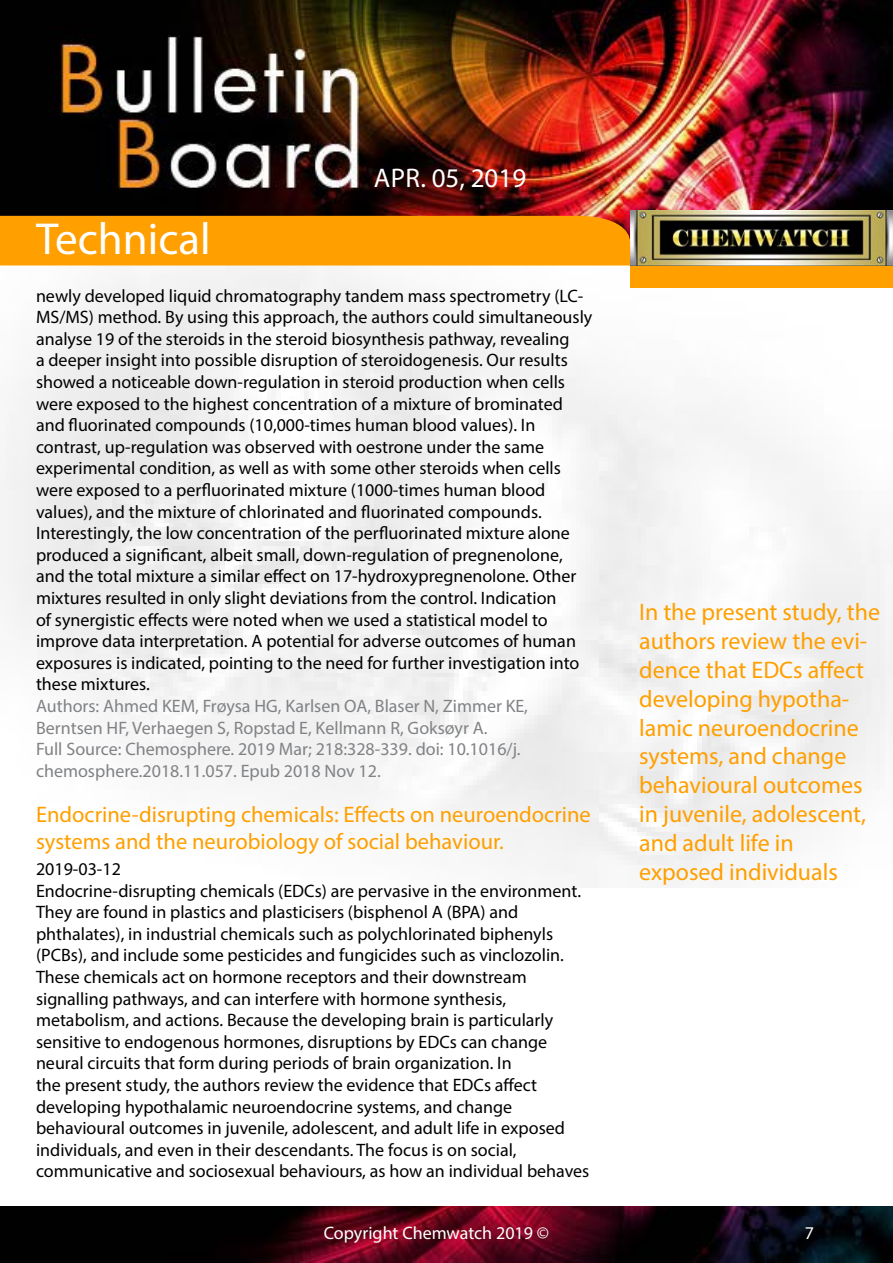
<style>
.page{position:relative;width:893px;height:1263px;background:#fff}
.page>*{position:absolute;margin:0;border:0;box-sizing:border-box;transform-origin:0 0}
.t1{font:45px "Myriad Pro";color:#fff}
.t2{font:27px "Myriad Pro";color:#fff}
.t3{font:24px/28.8px "Myriad Pro";color:#ff9f00}
.t4{font:22.5px/27px "Myriad Pro";color:#ff9f00}
.t5{font:18px/21.6px "Myriad Pro";color:#000}
.t6{font:18px/21.6px "Myriad Pro";color:#808285}
.t7{font:18px "Myriad Pro";color:#fff}
</style>
<div class="page">
<img style="left:0;top:0;width:893px;height:887px">
<div style="left:630px;top:265px;width:263px;height:23px;background:#ff9f00"></div>
<img style="left:630px;top:210px;width:262px;height:56px">
<svg style="left:0;top:216px;width:630px;height:72px"></svg>
<img style="left:0;top:1206px;width:893px;height:57px">
<h2 class="t2" style="left:374px;top:161px;width:154px">Apr. 05, 2019</h2>
<h1 class="t1" style="left:36px;top:211px;width:176px">Technical</h1>
<p class="t5" style="left:36px;top:284px;width:558px">newly developed liquid chromatography tandem mass spectrometry (LC-MS/MS) method. By using this approach, the authors could simultaneously analyse 19 of the steroids in the steroid biosynthesis pathway, revealing<br>a deeper insight into possible disruption of steroidogenesis. Our results showed a noticeable down-regulation in steroid production when cells were exposed to the highest concentration of a mixture of brominated and fluorinated compounds (10,000-times human blood values). In contrast, up-regulation was observed with oestrone under the same experimental condition, as well as with some other steroids when cells were exposed to a perfluorinated mixture (1000-times human blood values), and the mixture of chlorinated and fluorinated compounds.<br>Interestingly, the low concentration of the perfluorinated mixture alone produced a significant, albeit small, down-regulation of pregnenolone, and the total mixture a similar effect on 17-hydroxypregnenolone. Other mixtures resulted in only slight deviations from the control. Indication<br>of synergistic effects were noted when we used a statistical model to improve data interpretation. A potential for adverse outcomes of human exposures is indicated, pointing to the need for further investigation into these mixtures.</p>
<p class="t6" style="left:36px;top:695px;width:494px">Authors: Ahmed KEM, Frøysa HG, Karlsen OA, Blaser N, Zimmer KE, Berntsen HF, Verhaegen S, Ropstad E, Kellmann R, Goksøyr A.<br>Full Source: Chemosphere. 2019 Mar; 218:328-339. doi: 10.1016/j. chemosphere.2018.11.057. Epub 2018 Nov 12.</p>
<p class="t4" style="left:36px;top:800px;width:556px">Endocrine-disrupting chemicals: Effects on neuroendocrine systems and the neurobiology of social behaviour.</p>
<p class="t5" style="left:36px;top:858px;width:555px">2019-03-12<br>Endocrine-disrupting chemicals (EDCs) are pervasive in the environment.<br>They are found in plastics and plasticisers (bisphenol A (BPA) and phthalates), in industrial chemicals such as polychlorinated biphenyls (PCBs), and include some pesticides and fungicides such as vinclozolin.<br>These chemicals act on hormone receptors and their downstream signalling pathways, and can interfere with hormone synthesis, metabolism, and actions. Because the developing brain is particularly sensitive to endogenous hormones, disruptions by EDCs can change neural circuits that form during periods of brain organization. In<br>the present study, the authors review the evidence that EDCs affect developing hypothalamic neuroendocrine systems, and change behavioural outcomes in juvenile, adolescent, and adult life in exposed individuals, and even in their descendants. The focus is on social, communicative and sociosexual behaviours, as how an individual behaves</p>
<h3 class="t3" style="left:639px;top:597px;width:242px">In the present study, the authors review the evi&shy;dence that EDCs affect developing hypotha&shy;lamic neuroendocrine systems, and change behavioural outcomes in juvenile, adolescent, and adult life in exposed individuals</h3>
<p class="t7" style="left:324px;top:1222px;width:227px">Copyright Chemwatch 2019 ©</p>
<p class="t7" style="left:805px;top:1222px;width:11px">7</p>
</div>
